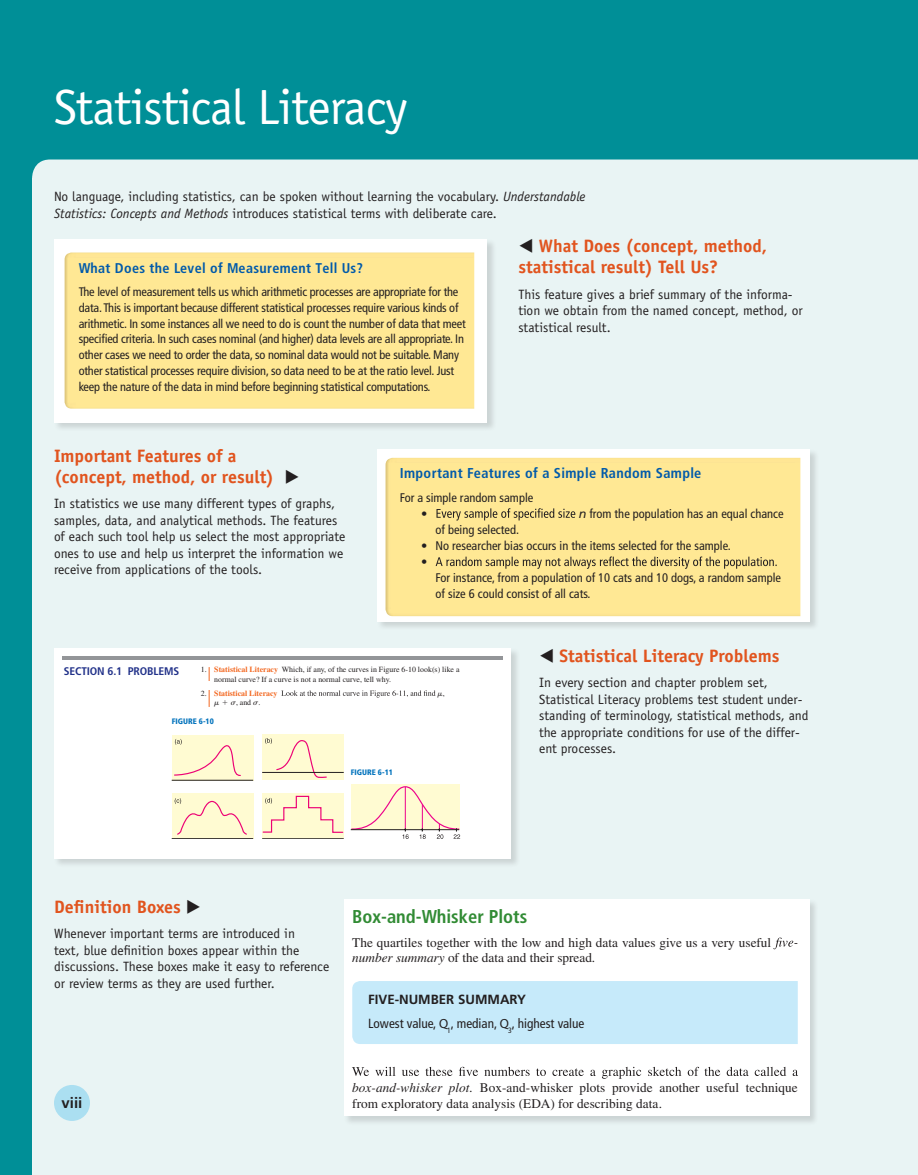
<style>
.page{position:relative;width:918px;height:1175px;background:#fff}
.page>*{position:absolute;margin:0;border:0;box-sizing:border-box;transform-origin:0 0}
.t1{font:49.5px "Officina Sans Std";letter-spacing:-.02em;color:#fff}
.t2{font:700 condensed 18.6px "Frutiger LT Std";color:#318b34}
.t3{font:700 18px/21px "Officina Sans Std";color:#e1541e}
.t4{font:700 15px "Frutiger LT Std";color:#231f20}
.t5{font:700 condensed 14.25px "Frutiger LT Std";letter-spacing:.025em;color:#015aaa}
.t6{font:700 condensed 14.1px "Frutiger LT Std";letter-spacing:.025em;color:#015aaa}
.t7{font:13.5px/16.5px "Officina Sans Std";color:#231f20}
.t8{font:13.2px/15.9px "Times LT Std";letter-spacing:.005em;color:#231f20}
.t9{font:condensed 13.2px/23.9px "Frutiger LT Std";color:#231f20}
.t10{font:condensed 12.45px/16px "Frutiger LT Std";color:#231f20}
.t11{font:condensed 12.3px/15.9px "Frutiger LT Std";letter-spacing:-.015em;color:#231f20}
.t12{font:700 condensed 11.1px "Frutiger LT Std";letter-spacing:-.015em;color:#213189;scale:1.05 1}
.t13{font:7.95px/9.4px "Times LT Std";color:#231f20}
.t14{font:700 7.95px "Times LT Std";letter-spacing:-.005em;color:#f36821}
.t15{font:900 condensed 7.95px "Frutiger LT Std";color:#0072bc}
.t16{font:7.95px "Grk";color:#231f20}
.s1{font-style:italic}
.s2{font-style:italic;font-stretch:normal}
.s3{font-weight:700;color:#f36821}
.s4{font-weight:400;color:#231f20}
.s5{font-family:"Times LT Std"}
.s6{font-family:"Grk"}
.s7{font-family:"WWDOC01"}
.s8{font-weight:700;font-stretch:normal}
.s9{font-family:"Frutiger LT Pro";font-style:italic}
</style>
<div class="page">
<div style="left:0;top:167px;width:32px;height:1007px;background:#008f97"></div>
<div style="left:0;top:0;width:918px;height:178px;background:#008f97"></div>
<div style="left:32px;top:159px;width:886px;height:1015px;background:#e9f4f4"></div>
<div style="left:54px;top:238px;width:443px;height:194px;background:#231f20;opacity:.15"></div>
<div style="left:55px;top:239px;width:432px;height:183px;background:#fff"></div>
<div style="left:65px;top:252px;width:409px;height:156px;background:#ffe894"></div>
<div style="left:377px;top:449px;width:442px;height:182px;background:#231f20;opacity:.15"></div>
<div style="left:377px;top:449px;width:433px;height:172px;background:#fff"></div>
<div style="left:386px;top:458px;width:414px;height:158px;background:#ffe894"></div>
<svg style="left:437px;top:508px;width:138px;height:12px;background:#cfbc7a"></svg>
<svg style="left:436px;top:556px;width:341px;height:13px;background:#d3c07d"></svg>
<div style="left:54px;top:647px;width:467px;height:221px;background:#231f20;opacity:.15"></div>
<div style="left:55px;top:648px;width:456px;height:210px;background:#fff"></div>
<svg style="left:281px;top:690px;width:155px;height:7px"></svg>
<hr style="left:62px;top:656px;width:441px;height:3px;background:#939598">
<div style="left:172px;top:734px;width:81px;height:46px;background:#fffbd2"></div>
<hr style="left:172px;top:780px;width:81px;height:1px;background:#231f20">
<div style="left:262px;top:734px;width:82px;height:45px;background:#fffbd2"></div>
<div style="left:262px;top:793px;width:82px;height:45px;background:#fffbd2"></div>
<div style="left:172px;top:793px;width:81px;height:45px;background:#fffbd2"></div>
<svg style="left:174px;top:739px;width:67px;height:37px"></svg>
<svg style="left:265px;top:738px;width:63px;height:42px"></svg>
<hr style="left:172px;top:838px;width:81px;height:1px;background:#231f20">
<svg style="left:175px;top:798px;width:72px;height:37px"></svg>
<hr style="left:262px;top:838px;width:82px;height:1px;background:#231f20">
<svg style="left:262px;top:795px;width:82px;height:38px"></svg>
<hr style="left:262px;top:772px;width:82px;height:1px;background:#231f20">
<div style="left:351px;top:784px;width:108px;height:45px;background:#fffbd2"></div>
<svg style="left:351px;top:785px;width:109px;height:54px"></svg>
<hr style="left:351px;top:829px;width:108px;height:1px;background:#231f20">
<hr style="left:209px;top:667px;width:1px;height:40px;background:#f36821">
<div style="left:343px;top:898px;width:476px;height:227px;background:#231f20;opacity:.15"></div>
<div style="left:344px;top:899px;width:465px;height:217px;background:#fff"></div>
<svg style="left:773px;top:937px;width:24px;height:12px"></svg>
<div style="left:352px;top:981px;width:446px;height:63px;background:#c6eafa"></div>
<svg style="left:352px;top:1066px;width:446px;height:12px"></svg>
<svg style="left:54px;top:1084px;width:36px;height:36px"></svg>
<svg style="left:520px;top:239px;width:12px;height:14px"></svg>
<svg style="left:540px;top:648px;width:13px;height:14px"></svg>
<svg style="left:188px;top:899px;width:12px;height:14px"></svg>
<svg style="left:286px;top:470px;width:13px;height:13px"></svg>
<p class="t1" style="left:54px;top:78px;width:355px">Statistical Literacy</p>
<p class="t7" style="left:54px;top:188px;width:533px">No language, including statistics, can be spoken without learning the vocabulary. <span class="s1">Understandable<br>Statistics: Concepts and Methods</span> introduces statistical terms with deliberate care.</p>
<p class="t6" style="left:79px;top:260px;width:286px">What Does the Level of Measurement Tell Us?</p>
<p class="t11" style="left:79px;top:284px;width:389px">The level of measurement tells us which arithmetic processes are appropriate for the data. This is important because different statistical processes require various kinds of arithmetic. In some instances all we need to do is count the number of data that meet specified criteria. In such cases nominal (and higher) data levels are all appropriate. In other cases we need to order the data, so nominal data would not be suitable. Many other statistical processes require division, so data need to be at the ratio level. Just keep the nature of the data in mind before beginning statistical computations.</p>
<p class="t3" style="left:518px;top:235px;width:250px;text-indent:20px">What Does (concept, method, statistical result) Tell Us?</p>
<p class="t7" style="left:518px;top:286px;width:286px">This feature gives a brief summary of the informa&shy;tion we obtain from the named concept, method, or statistical result.</p>
<p class="t3" style="left:54px;top:445px;width:222px">Important Features of a (concept, method, or result)</p>
<p class="t7" style="left:54px;top:495px;width:293px">In statistics we use many different types of graphs, samples, data, and analytical methods. The features of each such tool help us select the most appropriate ones to use and help us interpret the information we receive from applications of the tools.</p>
<p class="t5" style="left:400px;top:465px;width:303px">Important Features of a Simple Random Sample</p>
<p class="t10" style="left:421px;top:489px;width:114px;text-indent:-21px">For a simple random sample •</p>
<p class="t10" style="left:579px;top:505px;width:206px"><span class="s2">n</span> from the population has an equal chance</p>
<p class="t10" style="left:436px;top:521px;width:85px">of being selected.</p>
<p class="t10" style="left:421px;top:537px;width:311px">• No researcher bias occurs in the items selected for the sample.</p>
<p class="t10" style="left:421px;top:554px;width:8px">•</p>
<p class="t10" style="left:436px;top:570px;width:347px">For instance, from a population of 10 cats and 10 dogs, a random sample</p>
<p class="t10" style="left:436px;top:586px;width:157px">of size 6 could consist of all cats.</p>
<p class="t12" style="left:64px;top:664px;width:111px">SECTION 6.1 PROBLEMS</p>
<p class="t13" style="left:214px;top:664px;width:247px;text-indent:-13px">1. <span class="s3">Statistical Literacy</span> Which, if any, of the curves in Figure 6-10 look(s) like a normal curve? If a curve is not a normal curve, tell why.</p>
<p class="t14" style="left:201px;top:688px;width:78px"><span class="s4">2.</span> Statistical Literacy</p>
<p class="t16" style="left:438px;top:690px;width:9px">m<span class="s5">,</span></p>
<p class="t13" style="left:214px;top:698px;width:48px"><span class="s6">m</span> <span class="s7">1</span> <span class="s6">s</span>, and <span class="s6">s</span>.</p>
<p class="t15" style="left:172px;top:716px;width:44px">FIGURE 6-10</p>
<p class="t15" style="left:351px;top:767px;width:44px">FIGURE 6-11</p>
<p class="t3" style="left:559px;top:644px;width:221px">Statistical Literacy Problems</p>
<p class="t7" style="left:539px;top:674px;width:271px">In every section and chapter problem set, Statistical Literacy problems test student under&shy;standing of terminology, statistical methods, and the appropriate conditions for use of the differ&shy;ent processes.</p>
<p class="t3" style="left:54px;top:895px;width:128px">Definition Boxes</p>
<p class="t7" style="left:54px;top:925px;width:277px">Whenever important terms are introduced in<br>text, blue definition boxes appear within the discussions. These boxes make it easy to reference or review terms as they are used further.</p>
<p class="t4" style="left:62px;top:1093px;width:22px">viii</p>
<p class="t2" style="left:352px;top:905px;width:177px">Box-and-Whisker Plots</p>
<p class="t8" style="left:352px;top:934px;width:421px">The quartiles together with the low and high data values give us a very useful <span class="s1">number summary</span> of the data and their spread.</p>
<p class="t9" style="left:368px;top:987px;width:218px"><span class="s8">FIVE-NUMBER SUMMARY<br></span>Lowest value, <span class="s9">Q</span><sub>1</sub>, median, <span class="s9">Q</span><sub>3</sub>, highest value</p>
<p class="t8" style="left:352px;top:1079px;width:447px"><span class="s1">box-and-whisker plot.</span> Box-and-whisker plots provide another useful technique from exploratory data analysis (EDA) for describing data.</p>
</div>
